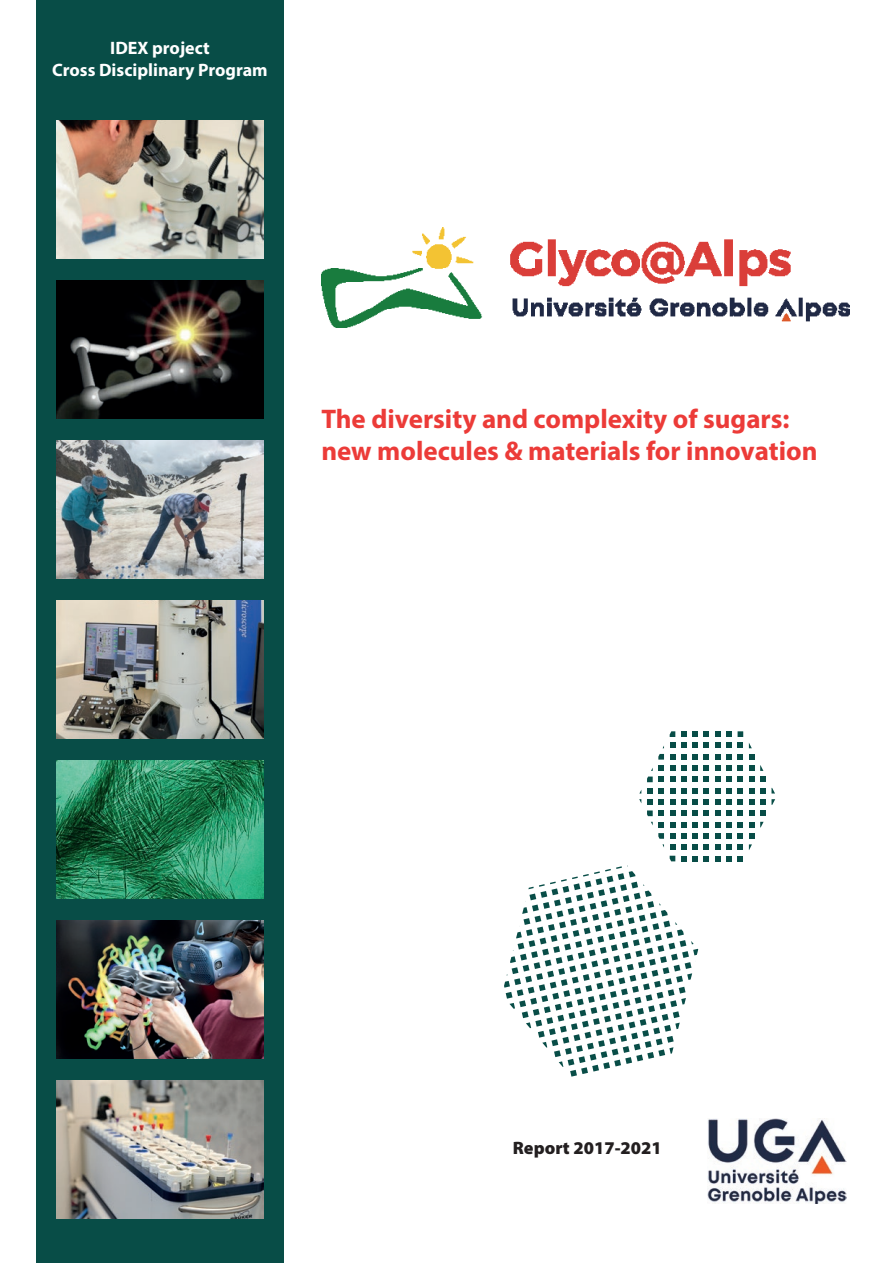
<style>
.page{position:relative;width:893px;height:1263px;background:#fff}
.page>*{position:absolute;margin:0;border:0;box-sizing:border-box;transform-origin:0 0}
.t1{font:700 27px/32.4px "Myriad Pro";color:#ec3b38}
.t2{font:700 18px/21.6px "Myriad Pro";color:#fff;text-align:center}
.t3{font:900 18px "Myriad Pro";color:#231f20}
</style>
<div class="page">
<svg style="left:670px;top:731px;width:5px;height:6px"></svg>
<svg style="left:681px;top:731px;width:17px;height:6px"></svg>
<svg style="left:704px;top:731px;width:5px;height:6px"></svg>
<svg style="left:715px;top:731px;width:17px;height:6px"></svg>
<svg style="left:738px;top:731px;width:5px;height:6px"></svg>
<svg style="left:670px;top:743px;width:5px;height:5px"></svg>
<svg style="left:681px;top:743px;width:17px;height:5px"></svg>
<svg style="left:704px;top:743px;width:5px;height:5px"></svg>
<svg style="left:715px;top:743px;width:17px;height:5px"></svg>
<svg style="left:738px;top:743px;width:5px;height:5px"></svg>
<svg style="left:647px;top:754px;width:17px;height:28px"></svg>
<svg style="left:670px;top:754px;width:5px;height:28px"></svg>
<svg style="left:681px;top:754px;width:17px;height:28px"></svg>
<svg style="left:704px;top:754px;width:5px;height:28px"></svg>
<svg style="left:715px;top:754px;width:17px;height:28px"></svg>
<svg style="left:738px;top:754px;width:5px;height:28px"></svg>
<svg style="left:749px;top:754px;width:5px;height:28px"></svg>
<svg style="left:760px;top:765px;width:6px;height:17px"></svg>
<svg style="left:647px;top:788px;width:17px;height:5px"></svg>
<svg style="left:670px;top:788px;width:5px;height:5px"></svg>
<svg style="left:681px;top:788px;width:17px;height:5px"></svg>
<svg style="left:704px;top:788px;width:5px;height:5px"></svg>
<svg style="left:715px;top:788px;width:17px;height:5px"></svg>
<svg style="left:738px;top:788px;width:5px;height:5px"></svg>
<svg style="left:749px;top:788px;width:5px;height:5px"></svg>
<svg style="left:760px;top:788px;width:15px;height:5px"></svg>
<svg style="left:647px;top:799px;width:17px;height:17px"></svg>
<svg style="left:670px;top:799px;width:5px;height:17px"></svg>
<svg style="left:681px;top:799px;width:17px;height:17px"></svg>
<svg style="left:704px;top:799px;width:5px;height:17px"></svg>
<svg style="left:715px;top:799px;width:17px;height:17px"></svg>
<svg style="left:738px;top:799px;width:5px;height:17px"></svg>
<svg style="left:749px;top:799px;width:5px;height:17px"></svg>
<svg style="left:760px;top:799px;width:16px;height:17px"></svg>
<svg style="left:651px;top:822px;width:13px;height:5px"></svg>
<svg style="left:670px;top:822px;width:5px;height:5px"></svg>
<svg style="left:681px;top:822px;width:17px;height:5px"></svg>
<svg style="left:704px;top:822px;width:5px;height:5px"></svg>
<svg style="left:715px;top:822px;width:17px;height:5px"></svg>
<svg style="left:738px;top:822px;width:5px;height:5px"></svg>
<svg style="left:749px;top:822px;width:5px;height:5px"></svg>
<svg style="left:760px;top:822px;width:4px;height:5px"></svg>
<svg style="left:658px;top:833px;width:6px;height:14px"></svg>
<svg style="left:670px;top:833px;width:5px;height:17px"></svg>
<svg style="left:681px;top:833px;width:17px;height:17px"></svg>
<svg style="left:704px;top:833px;width:5px;height:17px"></svg>
<svg style="left:715px;top:833px;width:17px;height:17px"></svg>
<svg style="left:738px;top:833px;width:5px;height:17px"></svg>
<svg style="left:749px;top:833px;width:5px;height:17px"></svg>
<svg style="left:704px;top:856px;width:5px;height:5px"></svg>
<svg style="left:715px;top:856px;width:17px;height:5px"></svg>
<svg style="left:738px;top:856px;width:5px;height:5px"></svg>
<svg style="left:504px;top:856px;width:194px;height:221px"></svg>
<div style="left:36px;top:0;width:248px;height:1263px;background:#084d47"></div>
<img style="left:56px;top:120px;width:208px;height:138px">
<img style="left:56px;top:440px;width:208px;height:138px">
<img style="left:321px;top:227px;width:528px;height:100px">
<img style="left:56px;top:921px;width:208px;height:138px">
<img style="left:56px;top:280px;width:208px;height:138px">
<img style="left:56px;top:760px;width:208px;height:139px">
<img style="left:56px;top:1081px;width:208px;height:138px">
<img style="left:56px;top:600px;width:208px;height:139px">
<img style="left:707px;top:1119px;width:139px;height:85px">
<p class="t2" style="left:52px;top:37px;width:217px">IDEX project<br>Cross Disciplinary Program</p>
<p class="t1" style="left:321px;top:402px;width:498px">The diversity and complexity of sugars: new molecules &amp; materials for innovation</p>
<p class="t3" style="left:513px;top:1136px;width:150px">Report 2017-2021</p>
</div>
